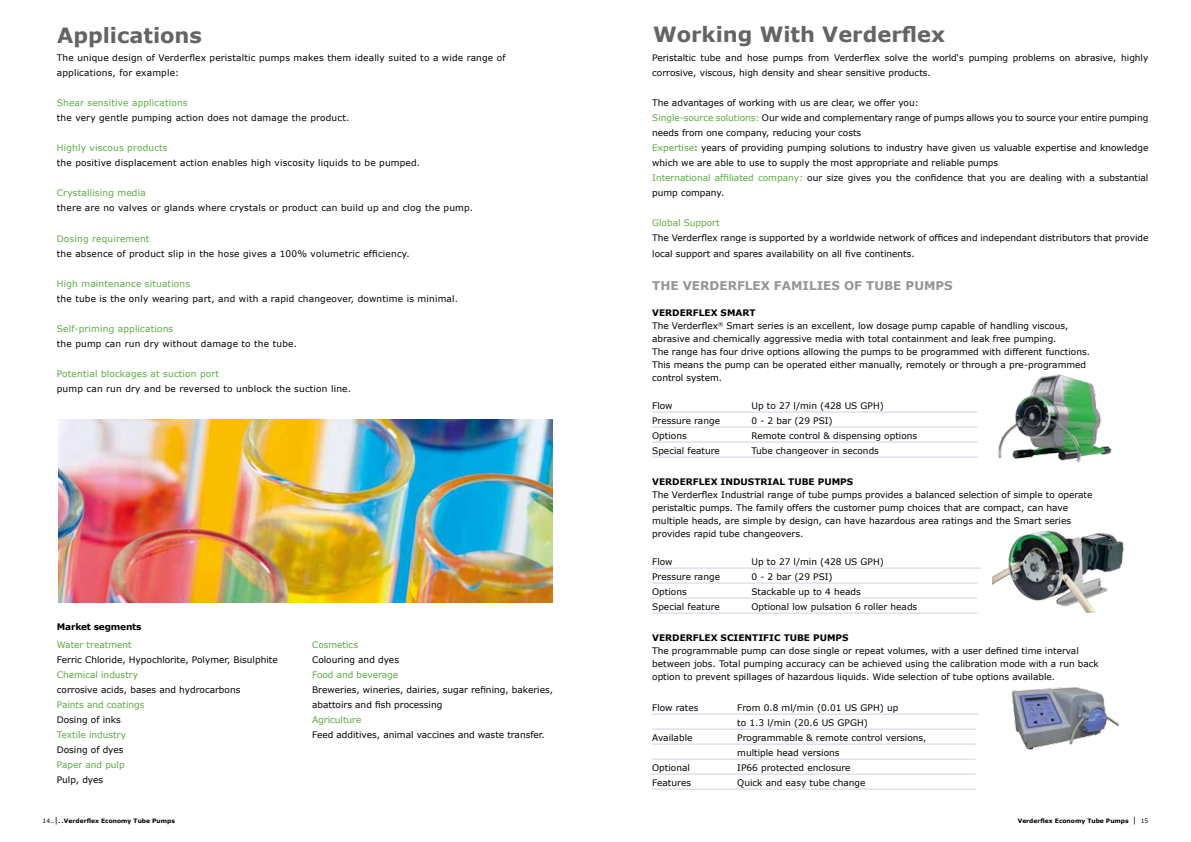
<style>
.page{position:relative;width:1191px;height:842px;background:#fff}
.page>*{position:absolute;margin:0;border:0;box-sizing:border-box;transform-origin:0 0}
.t1{font:700 21px "Verdana";color:#636466}
.t2{font:700 12px "Verdana";color:#939598}
.t3{font:9px/15px "Verdana";color:#000}
.t4{font:9px/15px "Verdana";letter-spacing:.02em;color:#000}
.t5{font:9px "Verdana";letter-spacing:.02em;color:#58ab40}
.t6{font:9px "Verdana";color:#58ab40}
.t7{font:700 9px "Verdana";color:#000}
.t8{font:700 9px "Verdana";letter-spacing:-.02em;color:#000}
.t9{font:700 6px "Verdana";color:#000}
.s1{color:#58ab40}
.s2{font-weight:700;color:#58ab40}
.s3{font-weight:700}
.s4{font-weight:400}
.s5{font-weight:400;font-size:8px}
</style>
<div class="page">
<hr style="left:652px;top:412px;width:325px;height:1px;background:#ccd2e6">
<hr style="left:652px;top:427px;width:325px;height:1px;background:#ccd2e6">
<hr style="left:652px;top:442px;width:325px;height:1px;background:#ccd2e6">
<hr style="left:652px;top:457px;width:325px;height:1px;background:#ccd2e6">
<hr style="left:652px;top:568px;width:329px;height:1px;background:#ccd2e6">
<hr style="left:652px;top:583px;width:325px;height:1px;background:#ccd2e6">
<hr style="left:652px;top:598px;width:325px;height:1px;background:#ccd2e6">
<hr style="left:652px;top:613px;width:325px;height:1px;background:#ccd2e6">
<hr style="left:652px;top:714px;width:326px;height:1px;background:#ccd2e6">
<hr style="left:652px;top:729px;width:323px;height:1px;background:#ccd2e6">
<hr style="left:652px;top:744px;width:323px;height:1px;background:#ccd2e6">
<hr style="left:652px;top:759px;width:323px;height:1px;background:#ccd2e6">
<hr style="left:652px;top:774px;width:323px;height:1px;background:#ccd2e6">
<hr style="left:652px;top:789px;width:323px;height:1px;background:#ccd2e6">
<img style="left:998px;top:374px;width:114px;height:89px">
<img style="left:58px;top:420px;width:495px;height:183px">
<img style="left:1011px;top:687px;width:109px;height:63px">
<img style="left:992px;top:530px;width:132px;height:83px">
<h1 class="t1" style="left:57px;top:22px;width:146px">Applications</h1>
<p class="t4" style="left:57px;top:50px;width:450px">The unique design of Verderflex peristaltic pumps makes them ideally suited to a wide range of applications, for example:</p>
<p class="t5" style="left:57px;top:97px;width:132px">Shear sensitive applications</p>
<p class="t4" style="left:57px;top:110px;width:294px">the very gentle pumping action does not damage the product.</p>
<p class="t5" style="left:57px;top:142px;width:112px">Highly viscous products</p>
<p class="t4" style="left:57px;top:155px;width:365px">the positive displacement action enables high viscosity liquids to be pumped.</p>
<p class="t5" style="left:57px;top:187px;width:90px">Crystallising media</p>
<p class="t4" style="left:57px;top:200px;width:418px">there are no valves or glands where crystals or product can build up and clog the pump.</p>
<p class="t5" style="left:57px;top:232px;width:94px">Dosing requirement</p>
<p class="t4" style="left:57px;top:245px;width:354px">the absence of product slip in the hose gives a 100% volumetric efficiency.</p>
<p class="t5" style="left:57px;top:277px;width:135px">High maintenance situations</p>
<p class="t4" style="left:57px;top:290px;width:403px">the tube is the only wearing part, and with a rapid changeover, downtime is minimal.</p>
<p class="t5" style="left:57px;top:322px;width:118px">Self-priming applications</p>
<p class="t4" style="left:57px;top:335px;width:242px">the pump can run dry without damage to the tube.</p>
<p class="t5" style="left:57px;top:367px;width:164px">Potential blockages at suction port</p>
<p class="t4" style="left:57px;top:380px;width:296px">pump can run dry and be reversed to unblock the suction line.</p>
<p class="t8" style="left:57px;top:621px;width:86px">Market segments</p>
<p class="t6" style="left:57px;top:639px;width:76px">Water treatment</p>
<p class="t3" style="left:57px;top:652px;width:222px">Ferric Chloride, Hypochlorite, Polymer, Bisulphite</p>
<p class="t6" style="left:57px;top:669px;width:83px">Chemical industry</p>
<p class="t3" style="left:57px;top:682px;width:185px">corrosive acids, bases and hydrocarbons</p>
<p class="t6" style="left:57px;top:699px;width:89px">Paints and coatings</p>
<p class="t3" style="left:57px;top:712px;width:66px">Dosing of inks</p>
<p class="t6" style="left:57px;top:729px;width:71px">Textile industry</p>
<p class="t3" style="left:57px;top:742px;width:68px">Dosing of dyes</p>
<p class="t6" style="left:57px;top:759px;width:69px">Paper and pulp</p>
<p class="t3" style="left:57px;top:772px;width:48px">Pulp, dyes</p>
<p class="t6" style="left:312px;top:639px;width:47px">Cosmetics</p>
<p class="t3" style="left:312px;top:652px;width:88px">Colouring and dyes</p>
<p class="t6" style="left:312px;top:669px;width:88px">Food and beverage</p>
<p class="t3" style="left:312px;top:682px;width:242px">Breweries, wineries, dairies, sugar refining, bakeries, abattoirs and fish processing</p>
<p class="t6" style="left:312px;top:714px;width:51px">Agriculture</p>
<p class="t3" style="left:312px;top:727px;width:234px">Feed additives, animal vaccines and waste transfer.</p>
<h1 class="t1" style="left:653px;top:21px;width:294px">Working With Verderflex</h1>
<p class="t3" style="left:652px;top:50px;width:498px">Peristaltic tube and hose pumps from Verderflex solve the world‘s pumping problems on abrasive, highly corrosive, viscous, high density and shear sensitive products.</p>
<p class="t3" style="left:652px;top:95px;width:498px">The advantages of working with us are clear, we offer you:<br><span class="s1">Single-source solutions:</span> Our wide and complementary range of pumps allows you to source your entire pumping needs from one company, reducing your costs<br><span class="s1">Expertise</span><span class="s2">:</span> years of providing pumping solutions to industry have given us valuable expertise and knowledge which we are able to use to supply the most appropriate and reliable pumps<br><span class="s1">International affiliated company:</span> our size gives you the confidence that you are dealing with a substantial pump company.</p>
<p class="t6" style="left:652px;top:217px;width:69px">Global Support</p>
<p class="t3" style="left:652px;top:230px;width:498px">The Verderflex range is supported by a worldwide network of offices and independant distributors that provide local support and spares availability on all five continents.</p>
<h2 class="t2" style="left:652px;top:278px;width:50px">THE VERDERFLEX</h2>
<h2 class="t2" style="left:774px;top:278px;width:180px">families of tube pumps</h2>
<p class="t3" style="left:652px;top:305px;width:439px;line-height:13px"><span class="s3">Verderflex Smart<br></span>The Verderflex<sup>®</sup> Smart series is an excellent, low dosage pump capable of handling viscous, abrasive and chemically aggressive media with total containment and leak free pumping.<br>The range has four drive options allowing the pumps to be programmed with different functions.<br>This means the pump can be operated either manually, remotely or through a pre-programmed control system.</p>
<p class="t3" style="left:652px;top:397px;width:22px">Flow</p>
<p class="t3" style="left:751px;top:397px;width:134px">Up to 27 l/min (428 US GPH)</p>
<p class="t3" style="left:652px;top:412px;width:69px">Pressure range</p>
<p class="t3" style="left:751px;top:412px;width:83px">0 - 2 bar (29 PSI)</p>
<p class="t3" style="left:652px;top:427px;width:36px">Options</p>
<p class="t3" style="left:751px;top:427px;width:167px">Remote control &amp; dispensing options</p>
<p class="t3" style="left:652px;top:442px;width:69px">Special feature</p>
<p class="t3" style="left:751px;top:442px;width:129px">Tube changeover in seconds</p>
<p class="t7" style="left:652px;top:476px;width:202px">Verderflex In dustrial Tube Pumps</p>
<p class="t3" style="left:652px;top:487px;width:442px;line-height:13px">The Verderflex Industrial range of tube pumps provides a balanced selection of simple to operate peristaltic pumps. The family offers the customer pump choices that are compact, can have multiple heads, are simple by design, can have hazardous area ratings and the Smart series provides rapid tube changeovers.</p>
<p class="t3" style="left:652px;top:553px;width:22px">Flow</p>
<p class="t3" style="left:751px;top:553px;width:134px">Up to 27 l/min (428 US GPH)</p>
<p class="t3" style="left:652px;top:568px;width:69px">Pressure range</p>
<p class="t3" style="left:751px;top:568px;width:83px">0 - 2 bar (29 PSI)</p>
<p class="t3" style="left:652px;top:583px;width:36px">Options</p>
<p class="t3" style="left:751px;top:583px;width:111px">Stackable up to 4 heads</p>
<p class="t3" style="left:652px;top:598px;width:69px">Special feature</p>
<p class="t3" style="left:751px;top:598px;width:167px">Optional low pulsation 6 roller heads</p>
<p class="t7" style="left:652px;top:631px;width:198px">Verderflex Scientific Tube Pumps</p>
<p class="t3" style="left:652px;top:643px;width:448px;line-height:13px">The programmable pump can dose single or repeat volumes, with a user defined time interval between jobs. Total pumping accuracy can be achieved using the calibration mode with a run back option to prevent spillages of hazardous liquids. Wide selection of tube options available.</p>
<p class="t3" style="left:652px;top:699px;width:48px">Flow rates</p>
<p class="t3" style="left:737px;top:699px;width:163px">From 0.8 ml/min (0.01 US GPH) up to 1.3 l/min (20.6 US GPGH)</p>
<p class="t3" style="left:652px;top:729px;width:42px">Available</p>
<p class="t3" style="left:737px;top:729px;width:191px">Programmable &amp; remote control versions, multiple head versions</p>
<p class="t3" style="left:652px;top:759px;width:39px">Optional</p>
<p class="t3" style="left:737px;top:759px;width:115px">IP66 protected enclosure</p>
<p class="t3" style="left:652px;top:774px;width:40px">Features</p>
<p class="t3" style="left:737px;top:774px;width:130px">Quick and easy tube change</p>
<p class="t9" style="left:43px;top:817px;width:134px"><span class="s4">14..</span><span class="s5">|..</span>Verderflex Economy Tube Pumps</p>
<p class="t9" style="left:1017px;top:817px;width:132px">Verderflex Economy Tube Pumps <span class="s5">|</span> <span class="s4">15</span></p>
</div>
